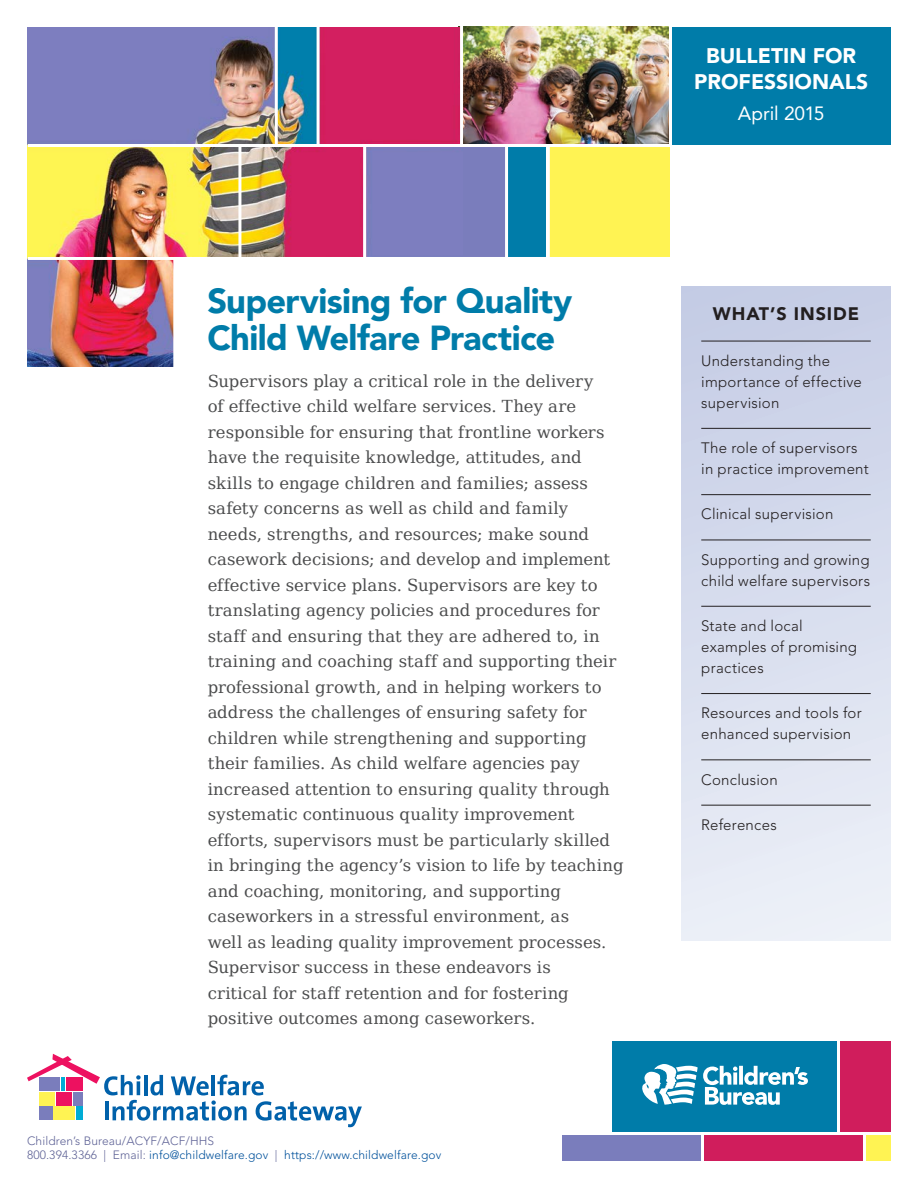
<style>
.page{position:relative;width:918px;height:1188px;background:#fff}
.page>*{position:absolute;margin:0;border:0;box-sizing:border-box;transform-origin:0 0}
.t1{font:900 34.5px/37.5px "Avenir";letter-spacing:-.015em;color:#007ca9}
.t2{font:900 21px/25.2px "Avenir";color:#fff;text-align:center}
.t3{font:19.05px "Avenir";letter-spacing:-.005em;color:#fff}
.t4{font:900 18px "Avenir";letter-spacing:.05em;color:#231f20}
.t5{font:16.5px/25.5px "DejaVu Serif";color:#4b4c4d}
.t6{font:300 15px/21px "Avenir";letter-spacing:.015em;color:#231f20}
.t7{font:300 12px/13.5px "Avenir";letter-spacing:.01em;color:#606497}
.s1{color:#01519b}
</style>
<div class="page">
<div style="left:612px;top:1041px;width:225px;height:91px;background:#007ca9"></div>
<div style="left:562px;top:1135px;width:139px;height:26px;background:#7a7dbc"></div>
<div style="left:704px;top:1135px;width:160px;height:26px;background:#d01d5c"></div>
<div style="left:866px;top:1135px;width:25px;height:26px;background:#fff353"></div>
<div style="left:840px;top:1041px;width:51px;height:91px;background:#d01d5c"></div>
<img style="left:28px;top:26px;width:863px;height:341px">
<div style="left:673px;top:27px;width:218px;height:117px;background:#007ca9"></div>
<div style="left:173px;top:258px;width:494px;height:115px;background:#fff"></div>
<hr style="left:863px;top:1134px;width:3px;height:27px;background:#fff">
<svg style="left:27px;top:1054px;width:335px;height:73px"></svg>
<svg style="left:642px;top:1064px;width:166px;height:41px"></svg>
<div style="left:681px;top:286px;width:210px;height:654px;background:linear-gradient(to bottom,#c4cce4,#ecf0f7)"></div>
<hr style="left:701px;top:341px;width:170px;height:1px;background:#231f20">
<hr style="left:701px;top:428px;width:170px;height:1px;background:#231f20">
<hr style="left:701px;top:494px;width:170px;height:1px;background:#231f20">
<hr style="left:701px;top:540px;width:170px;height:1px;background:#231f20">
<hr style="left:701px;top:606px;width:170px;height:1px;background:#231f20">
<hr style="left:701px;top:693px;width:170px;height:1px;background:#231f20">
<hr style="left:701px;top:759px;width:170px;height:1px;background:#231f20">
<hr style="left:701px;top:805px;width:170px;height:1px;background:#231f20">
<h1 class="t1" style="left:207px;top:282px;width:366px">Supervising for Quality<br>Child Welfare Practice</h1>
<p class="t5" style="left:208px;top:367px;width:417px">Supervisors play a critical role in the delivery<br>of effective child welfare services. They are responsible for ensuring that frontline workers have the requisite knowledge, attitudes, and skills to engage children and families; assess safety concerns as well as child and family needs, strengths, and resources; make sound casework decisions; and develop and implement effective service plans. Supervisors are key to translating agency policies and procedures for staff and ensuring that they are adhered to, in training and coaching staff and supporting their professional growth, and in helping workers to address the challenges of ensuring safety for children while strengthening and supporting their families. As child welfare agencies pay increased attention to ensuring quality through systematic continuous quality improvement efforts, supervisors must be particularly skilled in bringing the agency’s vision to life by teaching and coaching, monitoring, and supporting caseworkers in a stressful environment, as<br>well as leading quality improvement processes.<br>Supervisor success in these endeavors is<br>critical for staff retention and for fostering positive outcomes among caseworkers.</p>
<p class="t7" style="left:27px;top:1134px;width:416px">Children’s Bureau/ACYF/ACF/HHS<br>800.394.3366 | Email: <span class="s1">info@childwelfare.gov</span> | <span class="s1">https://www.childwelfare.gov</span></p>
<p class="t2" style="left:694px;top:43px;width:175px">BULLETIN FOR<br>PROFESSIONALS</p>
<p class="t3" style="left:738px;top:102px;width:88px">April 2015</p>
<p class="t4" style="left:713px;top:303px;width:148px">WHAT’S INSIDE</p>
<p class="t6" style="left:701px;top:350px;width:162px">Understanding the importance of effective supervision</p>
<p class="t6" style="left:701px;top:437px;width:169px">The role of supervisors in practice improvement</p>
<p class="t6" style="left:701px;top:504px;width:134px">Clinical supervision</p>
<p class="t6" style="left:701px;top:549px;width:170px">Supporting and growing child welfare supervisors</p>
<p class="t6" style="left:701px;top:615px;width:157px">State and local examples of promising practices</p>
<p class="t6" style="left:701px;top:703px;width:162px">Resources and tools for enhanced supervision</p>
<p class="t6" style="left:701px;top:769px;width:78px">Conclusion</p>
<p class="t6" style="left:701px;top:814px;width:77px">References</p>
</div>
